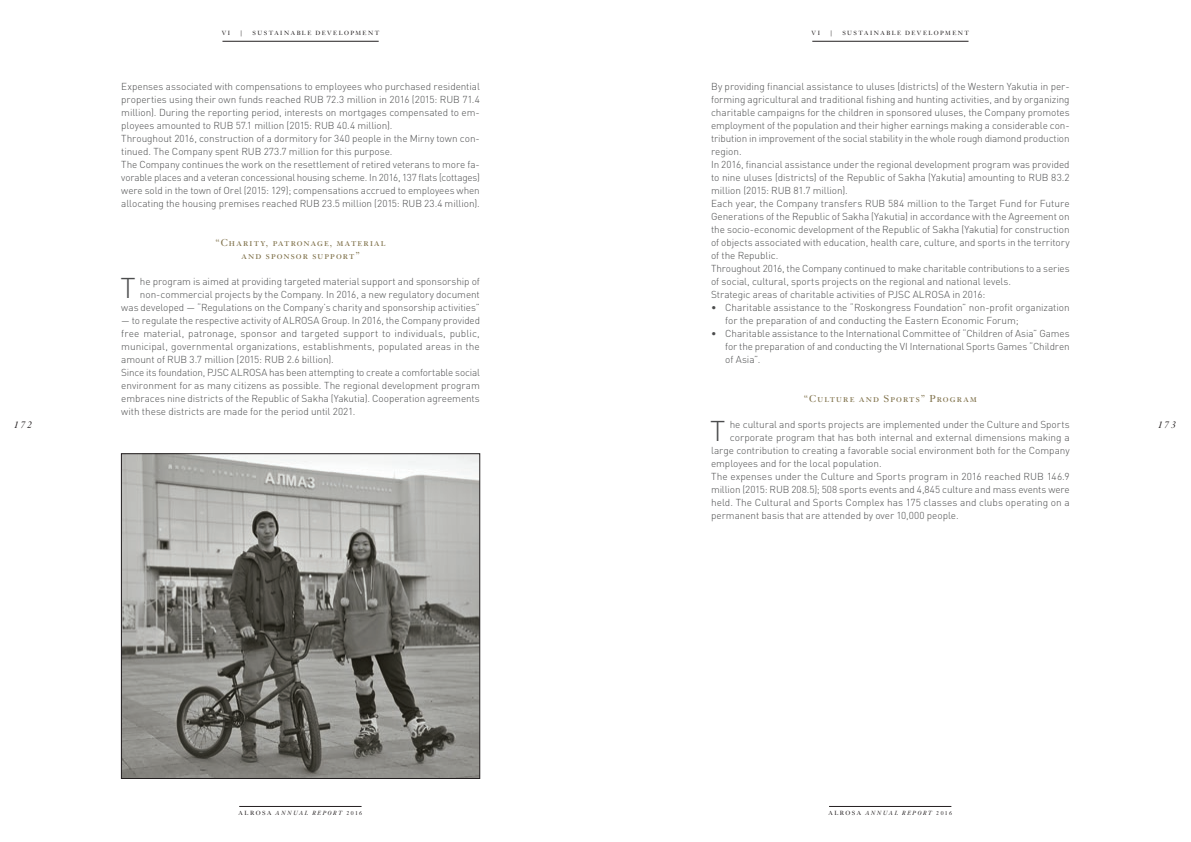
<style>
.page{position:relative;width:1191px;height:842px;background:#fff}
.page>*{position:absolute;margin:0;border:0;box-sizing:border-box;transform-origin:0 0}
.t1{font:300 28.3px "DIN Pro";color:#4b4c4d}
.t2{font:300 10px/13px "DIN Pro";letter-spacing:-.005em;color:#4b4c4d}
.t3{font:10px/13px "Kis BT";letter-spacing:.11em;color:#80724b;text-align:center}
.t4{font:italic 10px "Kis BT";letter-spacing:.17em;color:#231f20}
.t5{font:6px "Kis BT";letter-spacing:.245em;color:#231f20}
.t6{font:italic 6px "Kis BT";letter-spacing:.25em;color:#231f20}
.s1{font-style:normal}
</style>
<div class="page">
<hr style="left:222px;top:41px;width:157px;height:1px;background:#231f20">
<hr style="left:812px;top:41px;width:156px;height:1px;background:#231f20">
<hr style="left:239px;top:806px;width:122px;height:1px;background:#231f20">
<hr style="left:829px;top:806px;width:122px;height:1px;background:#231f20">
<img style="left:123px;top:456px;width:355px;height:321px">
<div style="left:121px;top:454px;width:359px;height:325px;border:1px solid #231f20"></div>
<p class="t5" style="left:222px;top:30px;width:10px">V I</p>
<p class="t5" style="left:240px;top:30px;width:4px">|</p>
<p class="t5" style="left:253px;top:30px;width:128px">SUSTAINABLE DEVELOPMENT</p>
<p class="t5" style="left:811px;top:30px;width:10px">V I</p>
<p class="t5" style="left:829px;top:30px;width:4px">|</p>
<p class="t5" style="left:842px;top:30px;width:128px">SUSTAINABLE DEVELOPMENT</p>
<p class="t2" style="left:711px;top:79px;width:360px">By providing financial assistance to uluses (districts) of the Western Yakutia in per&shy;forming agricultural and traditional fishing and hunting activities, and by organizing charitable campaigns for the children in sponsored uluses, the Company promotes employment of the population and their higher earnings making a considerable con&shy;tribution in improvement of the social stability in the whole rough diamond production region.<br>In 2016, financial assistance under the regional development program was provided to nine uluses (districts) of the Republic of Sakha (Yakutia) amounting to RUB 83.2 million (2015: RUB 81.7 million).<br>Each year, the Company transfers RUB 584 million to the Target Fund for Future Generations of the Republic of Sakha (Yakutia) in accordance with the Agreement on the socio-economic development of the Republic of Sakha (Yakutia) for construction of objects associated with education, health care, culture, and sports in the territory of the Republic.<br>Throughout 2016, the Company continued to make charitable contributions to a series of social, cultural, sports projects on the regional and national levels.<br>Strategic areas of charitable activities of PJSC ALROSA in 2016:</p>
<p class="t2" style="left:725px;top:300px;width:346px;text-indent:-14px">• Charitable assistance to the “Roskongress Foundation” non-profit organization for the preparation of and conducting the Eastern Economic Forum;</p>
<p class="t2" style="left:725px;top:326px;width:346px;text-align:justify;text-indent:-14px">• Charitable assistance to the International Committee of “Children of Asia” Games for the preparation of and conducting the VI International Sports Games “Children of Asia”.</p>
<p class="t3" style="left:804px;top:392px;width:174px">“Culture and Sports” Program</p>
<h1 class="t1" style="left:710px;top:411px;width:17px">T</h1>
<p class="t2" style="left:729px;top:417px;width:341px">he cultural and sports projects are implemented under the Culture and Sports</p>
<p class="t2" style="left:121px;top:79px;width:360px">Expenses associated with compensations to employees who purchased residential properties using their own funds reached RUB 72.3 million in 2016 (2015: RUB 71.4 million). During the reporting period, interests on mortgages compensated to em&shy;ployees amounted to RUB 57.1 million (2015: RUB 40.4 million).<br>Throughout 2016, construction of a dormitory for 340 people in the Mirny town con&shy;tinued. The Company spent RUB 273.7 million for this purpose.<br>The Company continues the work on the resettlement of retired veterans to more fa&shy;vorable places and a veteran concessional housing scheme. In 2016, 137 flats (cottages) were sold in the town of Orel (2015: 129); compensations accrued to employees when allocating the housing premises reached RUB 23.5 million (2015: RUB 23.4 million).</p>
<p class="t3" style="left:215px;top:236px;width:172px">“Charity, patronage, material and sponsor support”</p>
<h1 class="t1" style="left:120px;top:268px;width:17px">T</h1>
<p class="t2" style="left:121px;top:274px;width:360px;text-align:right">he program is aimed at providing targeted material support and sponsorship of non-commercial projects by the Company. In 2016, a new regulatory document was developed — “Regulations on the Company’s charity and sponsorship activities”</p>
<p class="t2" style="left:121px;top:313px;width:360px">— to regulate the respective activity of ALROSA Group. In 2016, the Company provided free material, patronage, sponsor and targeted support to individuals, public, municipal, governmental organizations, establishments, populated areas in the amount of RUB 3.7 million (2015: RUB 2.6 billion).<br>Since its foundation, PJSC ALROSA has been attempting to create a comfortable social environment for as many citizens as possible. The regional development program embraces nine districts of the Republic of Sakha (Yakutia). Cooperation agreements with these districts are made for the period until 2021.</p>
<p class="t4" style="left:14px;top:418px;width:20px">172</p>
<p class="t4" style="left:1158px;top:418px;width:20px">173</p>
<p class="t2" style="left:729px;top:430px;width:341px">corporate program that has both internal and external dimensions making a</p>
<p class="t2" style="left:711px;top:443px;width:360px">large contribution to creating a favorable social environment both for the Company</p>
<p class="t2" style="left:711px;top:456px;width:172px">employees and for the local population.</p>
<p class="t2" style="left:711px;top:469px;width:360px">The expenses under the Culture and Sports program in 2016 reached RUB 146.9</p>
<p class="t2" style="left:711px;top:482px;width:360px">million (2015: RUB 208.5); 508 sports events and 4,845 culture and mass events were</p>
<p class="t2" style="left:711px;top:495px;width:360px">held. The Cultural and Sports Complex has 175 classes and clubs operating on a</p>
<p class="t2" style="left:711px;top:508px;width:249px">permanent basis that are attended by over 10,000 people.</p>
<p class="t6" style="left:239px;top:809px;width:125px"><span class="s1">ALROSA</span> ANNUAL REPORT <span class="s1">2016</span></p>
<p class="t6" style="left:828px;top:809px;width:125px"><span class="s1">ALROSA</span> ANNUAL REPORT <span class="s1">2016</span></p>
</div>
